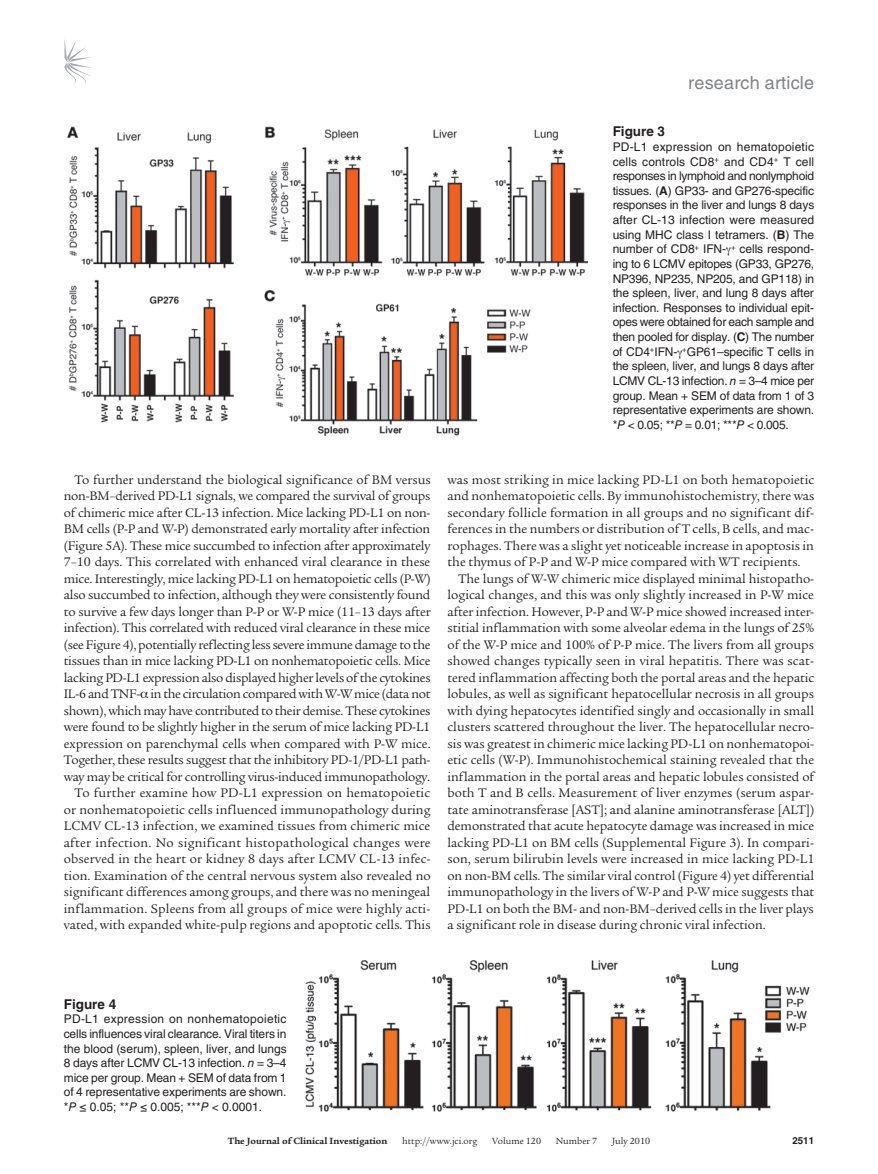
<style>
.page{position:relative;width:878px;height:1174px;background:#fff}
.page>*{position:absolute;margin:0;border:0;box-sizing:border-box;transform-origin:0 0}
.t1{font:18px "Helvetica LT Std";letter-spacing:.01em;color:#808285}
.t2{font:13.5px/16.5px "Legacy Serif Std";letter-spacing:-.015em;color:#231f20;text-align:justify}
.t3{font:700 13.5px "Helvetica LT Std";color:#231f20}
.t4{font:12px/14.7px "Helvetica LT Std";letter-spacing:-.01em;color:#231f20;text-align:justify}
.t5{font:9.75px "Legacy Serif Std";color:#231f20}
.t6{font:700 9.75px "Legacy Serif Std";color:#231f20}
.t7{font:700 9.75px "Helvetica LT Std";color:#231f20}
.s1{font-weight:700}
.s2{font-style:italic}
</style>
<div class="page">
<svg style="left:64px;top:39px;width:27px;height:45px"></svg>
<img style="left:67px;top:126px;width:522px;height:310px">
<img style="left:305px;top:960px;width:505px;height:152px">
<h1 class="t1" style="left:688px;top:72px;width:127px">research article</h1>
<p class="t3" style="left:612px;top:123px;width:54px">Figure 3</p>
<p class="t4" style="left:612px;top:139px;width:203px">PD-L1 expression on hematopoietic cells controls CD8<sup>+</sup> and CD4<sup>+</sup> T cell responses in lymphoid and nonlymphoid tissues. (<span class="s1">A</span>) GP33- and GP276-specific responses in the liver and lungs 8 days after CL-13 infection were measured using MHC class I tetramers. (<span class="s1">B</span>) The number of CD8<sup>+</sup> IFN- <sup>+</sup> cells respond&shy;ing to 6 LCMV epitopes (GP33, GP276, NP396, NP235, NP205, and GP118) in the spleen, liver, and lung 8 days after infection. Responses to individual epit&shy;opes were obtained for each sample and then pooled for display. (<span class="s1">C</span>) The number of CD4<sup>+</sup>IFN- <sup>+</sup>GP61–specific T cells in the spleen, liver, and lungs 8 days after LCMV CL-13 infection. <span class="s2">n</span> = 3–4 mice per group. Mean + SEM of data from 1 of 3 representative experiments are shown. *<span class="s2">P</span> &lt; 0.05; **<span class="s2">P</span> = 0.01; ***<span class="s2">P</span> &lt; 0.005.</p>
<p class="t2" style="left:64px;top:471px;width:368px;text-align:right">To further understand the biological significance of BM versus non-BM–derived PD-L1 signals, we compared the survival of groups of chimeric mice after CL-13 infection. Mice lacking PD-L1 on non-BM cells (P-P and W-P) demonstrated early mortality after infection (Figure 5A). These mice succumbed to infection after approximately 7–10 days. This correlated with enhanced viral clearance in these mice. Interestingly, mice lacking PD-L1 on hematopoietic cells (P-W) also succumbed to infection, although they were consistently found to survive a few days longer than P-P or W-P mice (11–13 days after infection). This correlated with reduced viral clearance in these mice (see Figure 4), potentially reflecting less severe immune damage to the tissues than in mice lacking PD-L1 on nonhematopoietic cells. Mice lacking PD-L1 expression also displayed higher levels of the cytokines IL-6 and TNF- in the circulation compared with W-W mice (data not shown), which may have contributed to their demise. These cytokines were found to be slightly higher in the serum of mice lacking PD-L1 expression on parenchymal cells when compared with P-W mice.<br>Together, these results suggest that the inhibitory PD-1/PD-L1 path&shy;way may be critical for controlling virus-induced immunopathology.<br>To further examine how PD-L1 expression on hematopoietic or nonhematopoietic cells influenced immunopathology during LCMV CL-13 infection, we examined tissues from chimeric mice after infection. No significant histopathological changes were observed in the heart or kidney 8 days after LCMV CL-13 infec&shy;tion. Examination of the central nervous system also revealed no significant differences among groups, and there was no meningeal inflammation. Spleens from all groups of mice were highly acti&shy;vated, with expanded white-pulp regions and apoptotic cells. This</p>
<p class="t2" style="left:447px;top:471px;width:368px">was most striking in mice lacking PD-L1 on both hematopoietic and nonhematopoietic cells. By immunohistochemistry, there was secondary follicle formation in all groups and no significant dif&shy;ferences in the numbers or distribution of T cells, B cells, and mac&shy;rophages. There was a slight yet noticeable increase in apoptosis in the thymus of P-P and W-P mice compared with WT recipients.</p>
<p class="t2" style="left:447px;top:570px;width:368px;text-indent:11px">The lungs of W-W chimeric mice displayed minimal histopatho&shy;logical changes, and this was only slightly increased in P-W mice after infection. However, P-P and W-P mice showed increased inter&shy;stitial inflammation with some alveolar edema in the lungs of 25% of the W-P mice and 100% of P-P mice. The livers from all groups showed changes typically seen in viral hepatitis. There was scat&shy;tered inflammation affecting both the portal areas and the hepatic lobules, as well as significant hepatocellular necrosis in all groups with dying hepatocytes identified singly and occasionally in small clusters scattered throughout the liver. The hepatocellular necro&shy;sis was greatest in chimeric mice lacking PD-L1 on nonhematopoi&shy;etic cells (W-P). Immunohistochemical staining revealed that the inflammation in the portal areas and hepatic lobules consisted of both T and B cells. Measurement of liver enzymes (serum aspar&shy;tate aminotransferase [AST]; and alanine aminotransferase [ALT]) demonstrated that acute hepatocyte damage was increased in mice lacking PD-L1 on BM cells (Supplemental Figure 3). In compari&shy;son, serum bilirubin levels were increased in mice lacking PD-L1 on non-BM cells. The similar viral control (Figure 4) yet differential immunopathology in the livers of W-P and P-W mice suggests that PD-L1 on both the BM- and non-BM–derived cells in the liver plays a significant role in disease during chronic viral infection.</p>
<p class="t3" style="left:64px;top:995px;width:54px">Figure 4</p>
<p class="t4" style="left:64px;top:1011px;width:224px">PD-L1 expression on nonhematopoietic cells influences viral clearance. Viral titers in the blood (serum), spleen, liver, and lungs 8 days after LCMV CL-13 infection. <span class="s2">n</span> = 3–4 mice per group. Mean + SEM of data from 1 of 4 representative experiments are shown. *<span class="s2">P</span> ≤ 0.05; **<span class="s2">P</span> ≤ 0.005; ***<span class="s2">P</span> &lt; 0.0001.</p>
<p class="t6" style="left:228px;top:1135px;width:161px">The Journal of Clinical Investigation</p>
<p class="t5" style="left:402px;top:1135px;width:77px">http://www.jci.org</p>
<p class="t5" style="left:492px;top:1135px;width:50px">Volume 120</p>
<p class="t5" style="left:555px;top:1135px;width:43px">Number 7</p>
<p class="t5" style="left:612px;top:1135px;width:40px">July 2010</p>
<p class="t7" style="left:792px;top:1134px;width:23px">2511</p>
</div>
